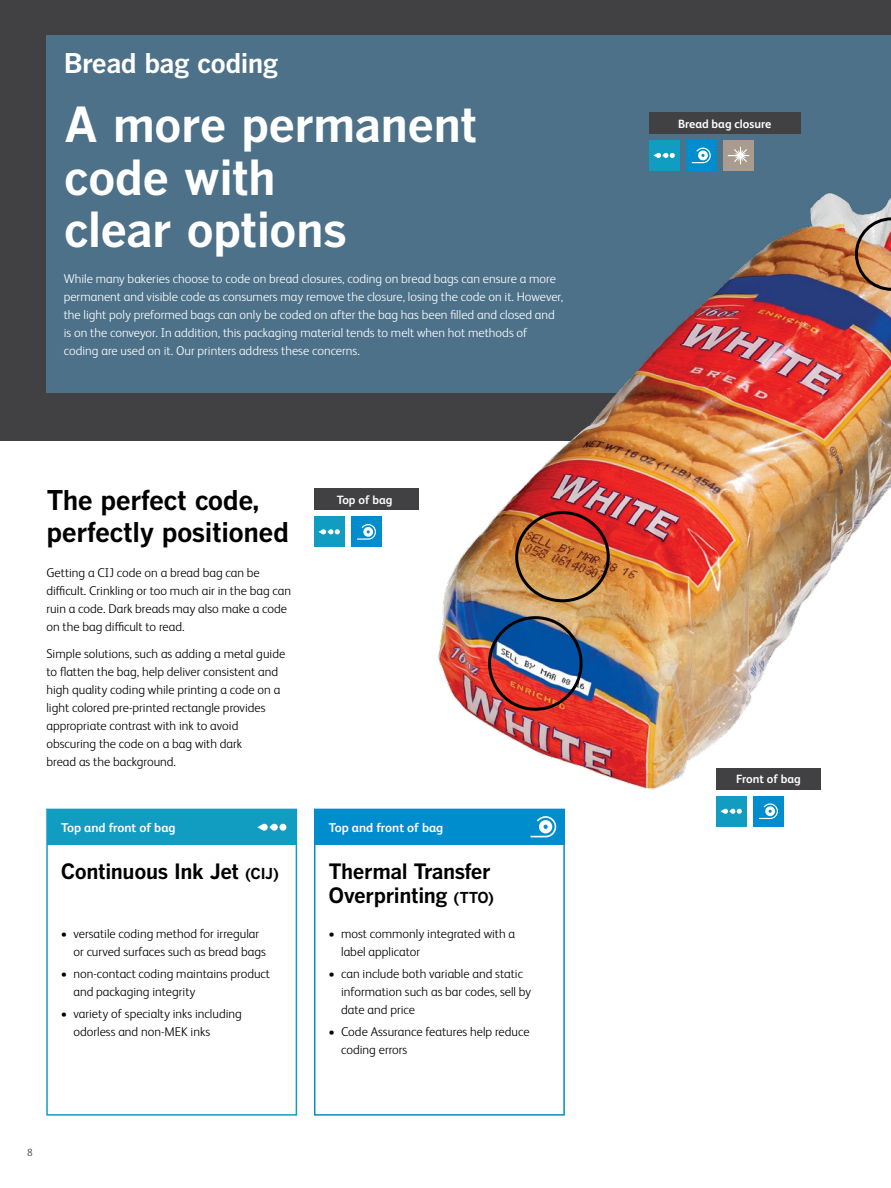
<style>
.page{position:relative;width:891px;height:1188px;background:#fff}
.page>*{position:absolute;margin:0;border:0;box-sizing:border-box;transform-origin:0 0}
.t1{font:700 48px/52.5px "Benton Gothic";letter-spacing:-.02em;color:#fff}
.t2{font:700 27px/31.5px "Benton Gothic";letter-spacing:-.02em;color:#000}
.t3{font:700 27px "Benton Gothic";letter-spacing:-.02em;color:#fff}
.t4{font:700 21px/24px "Benton Gothic";letter-spacing:-.02em;color:#000}
.t5{font:300 12.75px/18px "FS Albert Pro";color:#000}
.t6{font:300 12.75px/18px "FS Albert Pro";color:#fff}
.t7{font:700 12.75px "FS Albert Pro";color:#fff}
.t8{font:700 12px "FS Albert Pro";color:#fff}
.t9{font:300 10.5px "FS Albert Pro";color:#414042}
.s1{font-size:15px}
</style>
<div class="page">
<div style="left:0;top:0;width:891px;height:441px;background:#414042"></div>
<div style="left:46px;top:36px;width:845px;height:357px;background:#4c7189"></div>
<img style="left:382px;top:193px;width:509px;height:620px">
<div style="left:488px;top:616px;width:95px;height:95px;border:3px solid #000;border-radius:50%"></div>
<div style="left:515px;top:511px;width:95px;height:91px;border:3px solid #000;border-radius:50%"></div>
<svg style="left:855px;top:217px;width:36px;height:74px;background:#bf9676"></svg>
<div style="left:649px;top:113px;width:151px;height:21px;background:#414042"></div>
<div style="left:649px;top:140px;width:30px;height:31px;background:#109dc1"></div>
<svg style="left:654px;top:153px;width:21px;height:5px"></svg>
<div style="left:686px;top:140px;width:30px;height:31px;background:#008dcd"></div>
<svg style="left:692px;top:148px;width:19px;height:15px"></svg>
<div style="left:723px;top:140px;width:30px;height:31px;background:#a99b8d"></div>
<svg style="left:728px;top:147px;width:21px;height:17px"></svg>
<div style="left:314px;top:489px;width:105px;height:21px;background:#414042"></div>
<div style="left:314px;top:517px;width:30px;height:30px;background:#109dc1"></div>
<svg style="left:319px;top:529px;width:21px;height:5px"></svg>
<div style="left:351px;top:517px;width:31px;height:30px;background:#008dcd"></div>
<svg style="left:357px;top:524px;width:19px;height:16px"></svg>
<div style="left:716px;top:768px;width:105px;height:21px;background:#414042"></div>
<div style="left:716px;top:796px;width:30px;height:30px;background:#109dc1"></div>
<svg style="left:720px;top:809px;width:22px;height:5px"></svg>
<div style="left:753px;top:796px;width:31px;height:30px;background:#008dcd"></div>
<svg style="left:759px;top:803px;width:19px;height:16px"></svg>
<div style="left:314px;top:809px;width:251px;height:307px;border:2px solid #008dcd"></div>
<div style="left:46px;top:809px;width:251px;height:307px;border:2px solid #109dc1"></div>
<div style="left:315px;top:809px;width:250px;height:36px;background:#008dcd"></div>
<div style="left:47px;top:809px;width:250px;height:36px;background:#109dc1"></div>
<svg style="left:530px;top:816px;width:26px;height:21px"></svg>
<div style="left:280px;top:824px;width:6px;height:7px;background:#fff;border-radius:50%"></div>
<svg style="left:257px;top:824px;width:21px;height:7px"></svg>
<h2 class="t3" style="left:64px;top:47px;width:216px">Bread bag coding</h2>
<h1 class="t1" style="left:64px;top:100px;width:416px">A more permanent code with<br>clear options</h1>
<p class="t6" style="left:64px;top:269px;width:501px">While many bakeries choose to code on bread closures, coding on bread bags can ensure a more permanent and visible code as consumers may remove the closure, losing the code on it. However, the light poly preformed bags can only be coded on after the bag has been filled and closed and is on the conveyor. In addition, this packaging material tends to melt when hot methods of coding are used on it. Our printers address these concerns.</p>
<h2 class="t2" style="left:46px;top:485px;width:244px">The perfect code, perfectly positioned</h2>
<p class="t5" style="left:46px;top:563px;width:246px">Getting a CIJ code on a bread bag can be difficult. Crinkling or too much air in the bag can ruin a code. Dark breads may also make a code on the bag difficult to read.</p>
<p class="t5" style="left:46px;top:643px;width:240px">Simple solutions, such as adding a metal guide to flatten the bag, help deliver consistent and high quality coding while printing a code on a light colored pre-printed rectangle provides appropriate contrast with ink to avoid obscuring the code on a bag with dark<br>bread as the background.</p>
<p class="t8" style="left:337px;top:491px;width:57px">Top of bag</p>
<p class="t7" style="left:61px;top:819px;width:116px">Top and front of bag</p>
<p class="t7" style="left:329px;top:819px;width:116px">Top and front of bag</p>
<h3 class="t4" style="left:61px;top:859px;width:220px">Continuous Ink Jet <span class="s1">(CIJ)</span></h3>
<p class="t5" style="left:73px;top:923px;width:194px;text-indent:-13px">• versatile coding method for irregular or curved surfaces such as bread bags</p>
<p class="t5" style="left:73px;top:964px;width:198px;text-indent:-13px">• non-contact coding maintains product and packaging integrity</p>
<p class="t5" style="left:73px;top:1004px;width:170px;text-indent:-13px">• variety of specialty inks including odorless and non-MEK inks</p>
<h3 class="t4" style="left:328px;top:859px;width:167px">Thermal Transfer<br>Overprinting <span class="s1">(TTO)</span></h3>
<p class="t5" style="left:341px;top:923px;width:176px;text-indent:-13px">• most commonly integrated with a label applicator</p>
<p class="t5" style="left:341px;top:964px;width:192px;text-indent:-13px">• can include both variable and static information such as bar codes, sell by date and price</p>
<p class="t5" style="left:341px;top:1022px;width:190px;text-indent:-13px">• Code Assurance features help reduce coding errors</p>
<p class="t9" style="left:27px;top:1145px;width:7px">8</p>
<p class="t8" style="left:678px;top:115px;width:95px">Bread bag closure</p>
<p class="t8" style="left:736px;top:771px;width:66px">Front of bag</p>
</div>
